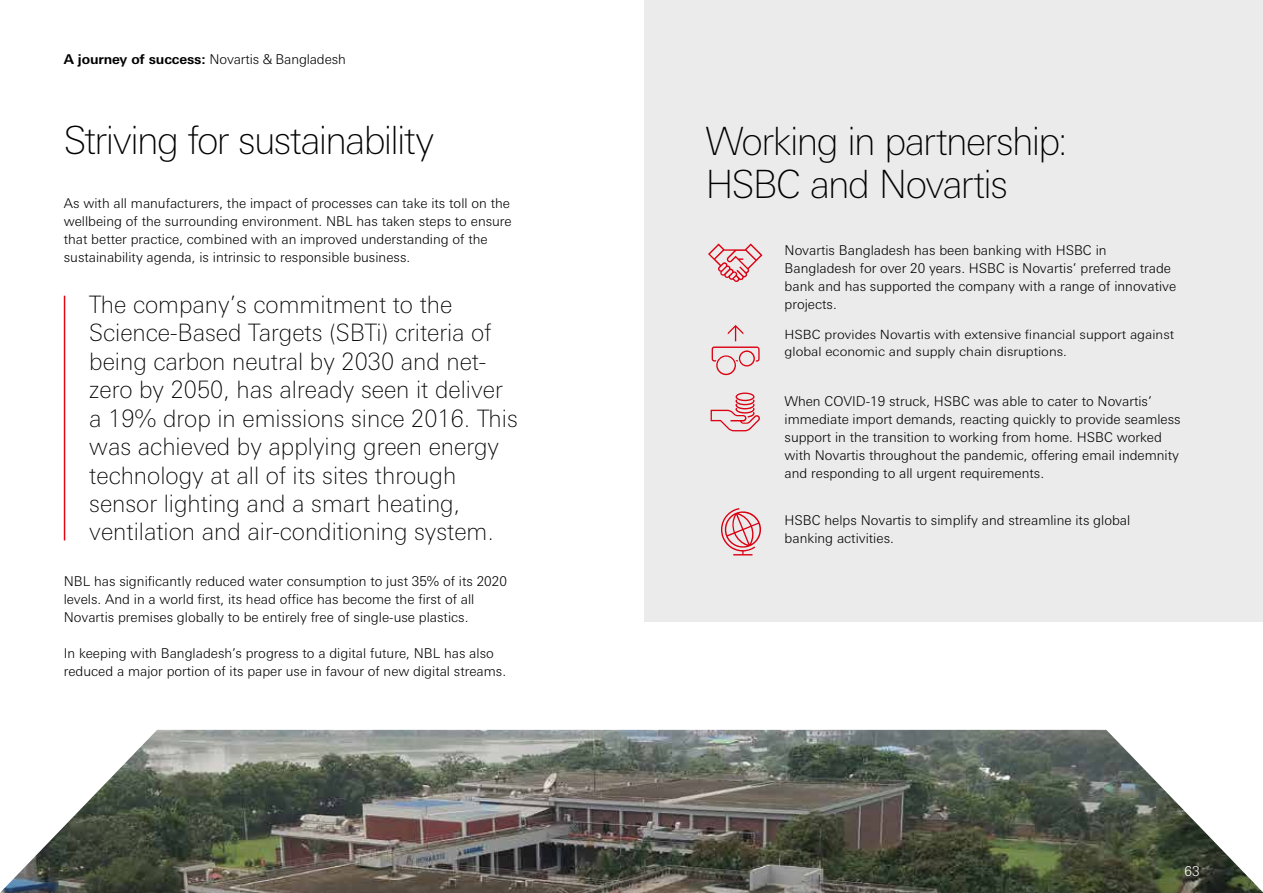
<style>
.page{position:relative;width:1263px;height:893px;background:#fff}
.page>*{position:absolute;margin:0;border:0;box-sizing:border-box;transform-origin:0 0}
.t1{font:100 39px/43.5px "Univers Nextfor HSBC";letter-spacing:-.04em;color:#000}
.t2{font:100 24px/28.5px "Univers Nextfor HSBC";color:#000}
.t3{font:300 13.5px/18px "Univers Nextfor HSBC";color:#000}
.t4{font:300 13.5px "Univers Nextfor HSBC";color:#fff}
.t5{font:300 12.75px/17px "Univers Nextfor HSBC";color:#000;scale:1.06 1}
.s1{font-weight:700}
</style>
<div class="page">
<hr style="left:64px;top:296px;width:1px;height:244px;background:#e30613">
<img style="left:0;top:730px;width:1263px;height:163px">
<div style="left:644px;top:0;width:619px;height:622px;background:#ebebeb"></div>
<svg style="left:708px;top:243px;width:54px;height:39px"></svg>
<svg style="left:711px;top:393px;width:49px;height:38px"></svg>
<svg style="left:712px;top:325px;width:48px;height:50px"></svg>
<svg style="left:721px;top:508px;width:40px;height:47px"></svg>
<p class="t3" style="left:64px;top:49px;width:284px"><span class="s1">A journey of success:</span> Novartis &amp; Bangladesh</p>
<h1 class="t1" style="left:64px;top:116px;width:372px">Striving for sustainability</h1>
<p class="t3" style="left:64px;top:193px;width:449px">As with all manufacturers, the impact of processes can take its toll on the wellbeing of the surrounding environment. NBL has taken steps to ensure that better practice, combined with an improved understanding of the sustainability agenda, is intrinsic to responsible business.</p>
<p class="t2" style="left:89px;top:288px;width:430px">The company’s commitment to the Science-Based Targets (SBTi) criteria of being carbon neutral by 2030 and net&shy;zero by 2050, has already seen it deliver a 19% drop in emissions since 2016. This was achieved by applying green energy technology at all of its sites through sensor lighting and a smart heating, ventilation and air-conditioning system.</p>
<p class="t3" style="left:64px;top:571px;width:445px">NBL has significantly reduced water consumption to just 35% of its 2020 levels. And in a world first, its head office has become the first of all<br>Novartis premises globally to be entirely free of single-use plastics.</p>
<p class="t3" style="left:64px;top:643px;width:444px">In keeping with Bangladesh’s progress to a digital future, NBL has also reduced a major portion of its paper use in favour of new digital streams.</p>
<h1 class="t1" style="left:705px;top:116px;width:364px">Working in partnership:<br>HSBC and Novartis</h1>
<p class="t3" style="left:784px;top:240px;width:393px">Novartis Bangladesh has been banking with HSBC in Bangladesh for over 20 years. HSBC is Novartis’ preferred trade bank and has supported the company with a range of innovative projects.</p>
<p class="t5" style="left:784px;top:325px;width:369px">HSBC provides Novartis with extensive financial support against global economic and supply chain disruptions.</p>
<p class="t3" style="left:784px;top:391px;width:398px">When COVID-19 struck, HSBC was able to cater to Novartis’ immediate import demands, reacting quickly to provide seamless support in the transition to working from home. HSBC worked with Novartis throughout the pandemic, offering email indemnity and responding to all urgent requirements.</p>
<p class="t3" style="left:784px;top:510px;width:347px">HSBC helps Novartis to simplify and streamline its global banking activities.</p>
<p class="t4" style="left:1184px;top:861px;width:17px">63</p>
</div>
